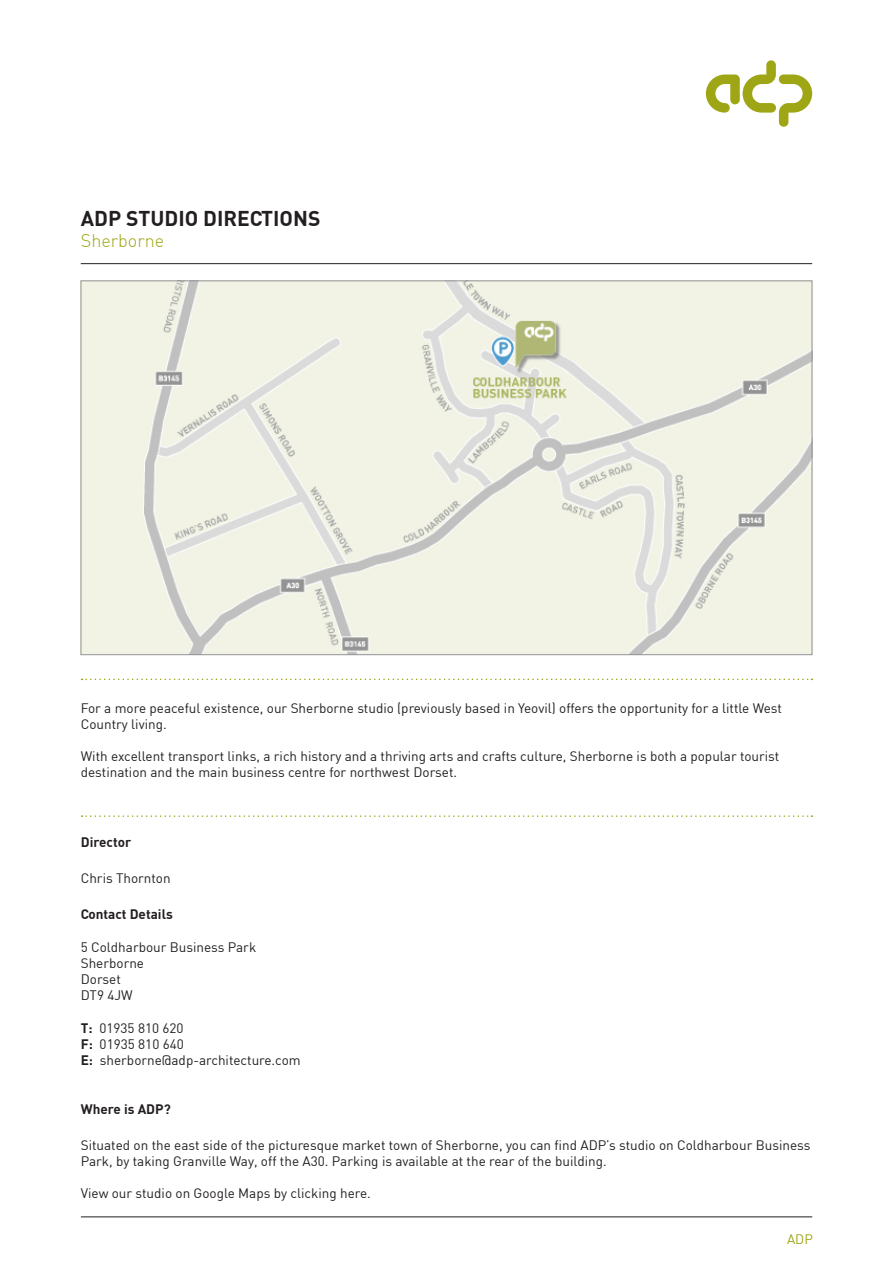
<style>
.page{position:relative;width:893px;height:1263px;background:#fff}
.page>*{position:absolute;margin:0;border:0;box-sizing:border-box;transform-origin:0 0}
._17_PageTitle_TOC{font:700 21px "DIN";color:#231f20}
._17_PageSubTitle_TOC{font:300 18px "DIN";color:#9ea615}
._17_BodyText{font:13.5px/16.2px "DIN";color:#231f20}
._17_ParagraphHeading{font:700 13.5px "DIN";color:#231f20}
._17_BodyText-2{font:13.5px "DIN";color:#9ea615}
.s1{font-weight:700}
</style>
<div class="page">
<svg style="left:706px;top:60px;width:106px;height:67px"></svg>
<hr style="left:81px;top:263px;width:731px;height:1px;background:#231f20">
<hr style="left:81px;top:1216px;width:731px;height:1px;background:#231f20">
<img style="left:83px;top:283px;width:727px;height:370px">
<svg style="left:82px;top:679px;width:730px;height:1px"></svg>
<svg style="left:82px;top:815px;width:730px;height:2px"></svg>
<p class="_17_PageTitle_TOC" style="left:81px;top:204px;width:239px">ADP Studio Directions</p>
<p class="_17_PageSubTitle_TOC" style="left:81px;top:229px;width:85px">Sherborne</p>
<p class="_17_BodyText" style="left:81px;top:699px;width:703px">For a more peaceful existence, our Sherborne studio (previously based in Yeovil) offers the opportunity for a little West<br>Country living.</p>
<p class="_17_BodyText" style="left:81px;top:748px;width:700px">With excellent transport links, a rich history and a thriving arts and crafts culture, Sherborne is both a popular tourist destination and the main business centre for northwest Dorset.</p>
<p class="_17_ParagraphHeading" style="left:81px;top:833px;width:52px">Director</p>
<p class="_17_BodyText" style="left:81px;top:870px;width:91px">Chris Thornton</p>
<p class="_17_ParagraphHeading" style="left:81px;top:905px;width:94px">Contact Details</p>
<p class="_17_BodyText" style="left:81px;top:938px;width:177px">5 Coldharbour Business Park</p>
<p class="_17_BodyText" style="left:81px;top:954px;width:65px">Sherborne</p>
<p class="_17_BodyText" style="left:81px;top:971px;width:42px">Dorset</p>
<p class="_17_BodyText" style="left:81px;top:987px;width:53px">DT9 4JW</p>
<p class="_17_BodyText" style="left:81px;top:1019px;width:104px"><span class="s1">T:</span> 01935 810 620</p>
<p class="_17_BodyText" style="left:81px;top:1035px;width:105px"><span class="s1">F:</span> 01935 810 640</p>
<p class="_17_BodyText" style="left:81px;top:1052px;width:221px"><span class="s1">E:</span> sherborne@adp-architecture.com</p>
<p class="_17_ParagraphHeading" style="left:81px;top:1100px;width:91px">Where is ADP?</p>
<p class="_17_BodyText" style="left:81px;top:1136px;width:731px">Situated on the east side of the picturesque market town of Sherborne, you can find ADP’s studio on Coldharbour Business<br>Park, by taking Granville Way, off the A30. Parking is available at the rear of the building.</p>
<p class="_17_BodyText" style="left:81px;top:1185px;width:292px">View our studio on Google Maps by clicking here.</p>
<p class="_17_BodyText-2" style="left:787px;top:1230px;width:27px">ADP</p>
</div>
